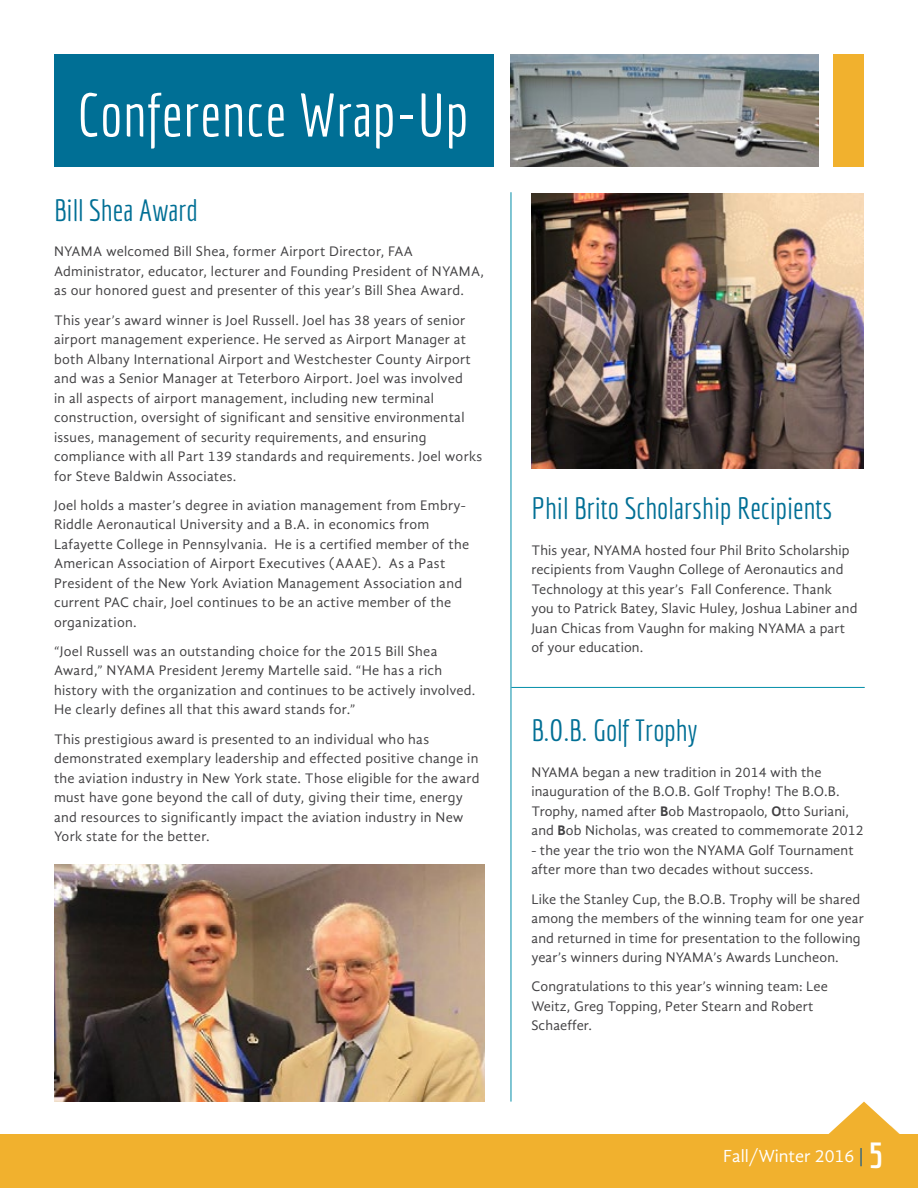
<style>
.page{position:relative;width:918px;height:1188px;background:#fff}
.page>*{position:absolute;margin:0;border:0;box-sizing:border-box;transform-origin:0 0}
.t1{font:60px "Economica";letter-spacing:.01em;color:#fff}
.t2{font:30px "Economica";color:#006f95}
.t3{font:18px "Gandhi Sans";color:#fff}
.t4{font:14.25px/19.5px "Gandhi Sans";letter-spacing:.02em;color:#414042}
.s1{font-weight:700}
.s2{color:#005295}
.s3{font-family:"Economica";font-weight:700;font-size:36px}
</style>
<div class="page">
<img style="left:511px;top:54px;width:308px;height:113px">
<div style="left:54px;top:54px;width:439px;height:113px;background:#006f95"></div>
<div style="left:834px;top:54px;width:30px;height:113px;background:#f1b12e"></div>
<img style="left:54px;top:864px;width:430px;height:238px">
<img style="left:531px;top:194px;width:333px;height:274px">
<hr style="left:511px;top:192px;width:1px;height:910px;background:#028da8">
<hr style="left:511px;top:687px;width:354px;height:1px;background:#028da8">
<div style="left:0;top:1134px;width:918px;height:54px;background:#f1b12e"></div>
<svg style="left:828px;top:1102px;width:72px;height:32px"></svg>
<h1 class="t1" style="left:77px;top:81px;width:393px">Conference Wrap-Up</h1>
<h2 class="t2" style="left:54px;top:193px;width:145px">Bill Shea Award</h2>
<p class="t4" style="left:54px;top:242px;width:432px">NYAMA welcomed Bill Shea, former Airport Director, FAA<br>Administrator, educator, lecturer and Founding President of NYAMA, as our honored guest and presenter of this year’s Bill Shea Award.</p>
<p class="t4" style="left:54px;top:310px;width:430px">This year’s award winner is Joel Russell. Joel has 38 years of senior airport management experience. He served as Airport Manager at both Albany International Airport and Westchester County Airport and was a Senior Manager at Teterboro Airport. Joel was involved<br>in all aspects of airport management, including new terminal construction, oversight of significant and sensitive environmental issues, management of security requirements, and ensuring compliance with all Part 139 standards and requirements. Joel works for Steve Baldwin Associates.</p>
<p class="t4" style="left:54px;top:495px;width:417px">Joel holds a master’s degree in aviation management from Embry-Riddle Aeronautical University and a B.A. in economics from Lafayette College in Pennsylvania. He is a certified member of the American Association of Airport Executives (AAAE). As a Past President of the New York Aviation Management Association and current PAC chair, Joel continues to be an active member of the organization.</p>
<p class="t4" style="left:54px;top:641px;width:423px">“Joel Russell was an outstanding choice for the 2015 Bill Shea Award,” NYAMA President Jeremy Martelle said. “He has a rich history with the organization and continues to be actively involved.<br>He clearly defines all that this award stands for.”</p>
<p class="t4" style="left:54px;top:729px;width:427px">This prestigious award is presented to an individual who has demonstrated exemplary leadership and effected positive change in the aviation industry in New York state. Those eligible for the award must have gone beyond the call of duty, giving their time, energy and resources to significantly impact the aviation industry in New York state for the better.</p>
<h2 class="t2" style="left:531px;top:491px;width:303px">Phil Brito Scholarship Recipients</h2>
<p class="t4" style="left:531px;top:540px;width:328px">This year, NYAMA hosted four Phil Brito Scholarship recipients from Vaughn College of Aeronautics and Technology at this year’s Fall Conference. Thank you to Patrick Batey, Slavic Huley, Joshua Labiner and Juan Chicas from Vaughn for making NYAMA a part of your education.</p>
<h2 class="t2" style="left:531px;top:713px;width:167px">B.O.B. Golf Trophy</h2>
<p class="t4" style="left:531px;top:762px;width:334px">NYAMA began a new tradition in 2014 with the inauguration of the B.O.B. Golf Trophy! The B.O.B.<br>Trophy, named after <span class="s1">B</span>ob Mastropaolo, <span class="s1">O</span>tto Suriani, and <span class="s1">B</span>ob Nicholas, was created to commemorate 2012</p>
<p class="t4" style="left:531px;top:840px;width:324px">- the year the trio won the NYAMA Golf Tournament after more than two decades without success.</p>
<p class="t4" style="left:531px;top:889px;width:334px">Like the Stanley Cup, the B.O.B. Trophy will be shared among the members of the winning team for one year and returned in time for presentation to the following year’s winners during NYAMA’s Awards Luncheon.</p>
<p class="t4" style="left:531px;top:977px;width:298px">Congratulations to this year’s winning team: Lee<br>Weitz, Greg Topping, Peter Stearn and Robert<br>Schaeffer.</p>
<p class="t3" style="left:723px;top:1145px;width:162px">Fall/Winter 2016 <span class="s2">|</span> <span class="s3">5</span></p>
</div>
